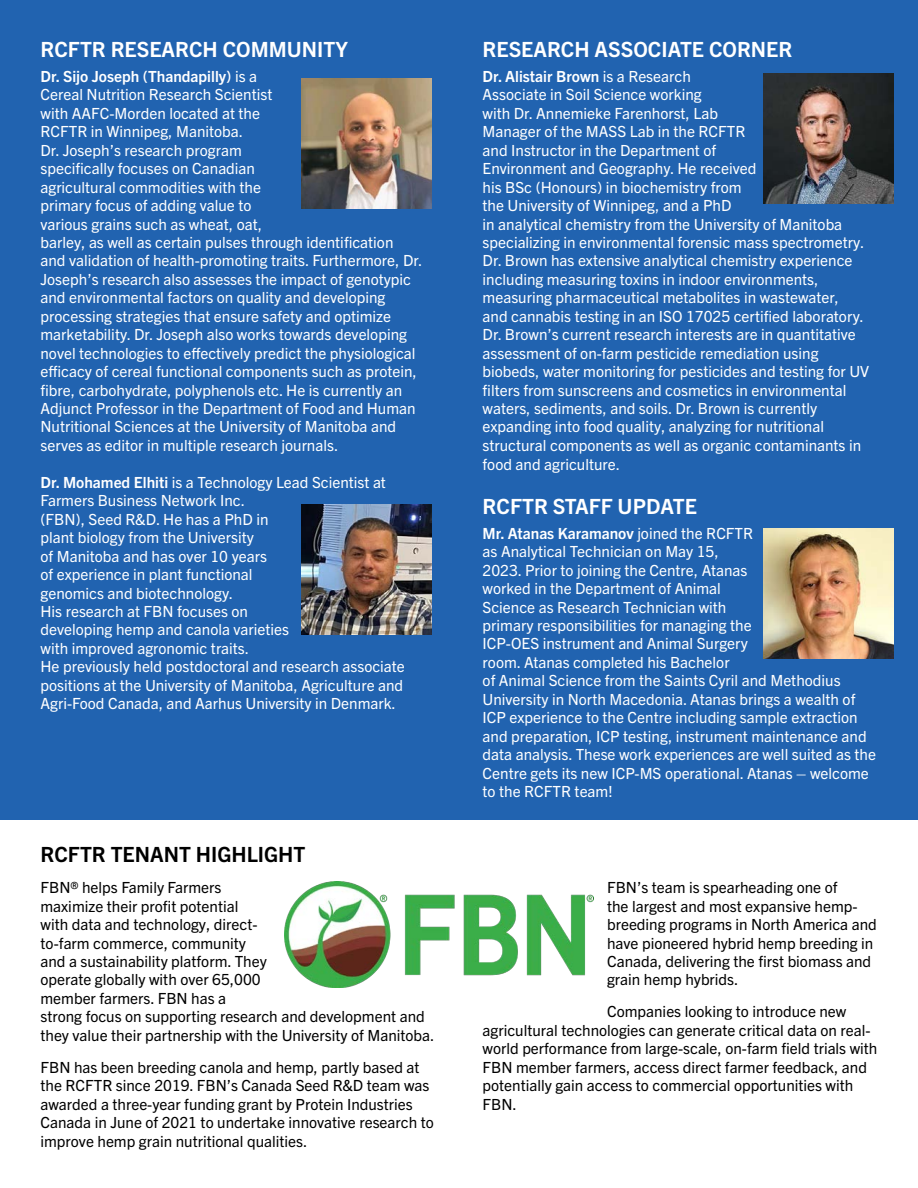
<style>
.page{position:relative;width:918px;height:1188px;background:#fff}
.page>*{position:absolute;margin:0;border:0;box-sizing:border-box;transform-origin:0 0}
.t1{font:700 21px "Trade Gothic Next LT Pro";color:#fff}
.t2{font:700 21px "Trade Gothic Next LT Pro";color:#000}
.t3{font:15.3px/18.5px "Trade Gothic Next LT Pro";color:#fff}
.t4{font:15.3px/18.5px "Trade Gothic Next LT Pro";color:#000}
.s1{font-weight:700}
</style>
<div class="page">
<div style="left:0;top:1px;width:918px;height:819px;background:#2163b0"></div>
<img style="left:284px;top:882px;width:310px;height:106px">
<img style="left:764px;top:74px;width:129px;height:129px">
<img style="left:302px;top:505px;width:130px;height:129px">
<img style="left:302px;top:79px;width:130px;height:129px">
<img style="left:764px;top:529px;width:129px;height:129px">
<p class="t1" style="left:40px;top:34px;width:309px">RCFTR RESEARCH COMMUNITY</p>
<p class="t3" style="left:40px;top:66px;width:383px"><span class="s1">Dr. Sijo Joseph (Thandapilly)</span> is a<br>Cereal Nutrition Research Scientist<br>with AAFC-Morden located at the<br>RCFTR in Winnipeg, Manitoba.<br>Dr. Joseph’s research program<br>specifically focuses on Canadian<br>agricultural commodities with the<br>primary focus of adding value to<br>various grains such as wheat, oat,<br>barley, as well as certain pulses through identification<br>and validation of health-promoting traits. Furthermore, Dr.<br>Joseph’s research also assesses the impact of genotypic and environmental factors on quality and developing processing strategies that ensure safety and optimize marketability. Dr. Joseph also works towards developing novel technologies to effectively predict the physiological efficacy of cereal functional components such as protein, fibre, carbohydrate, polyphenols etc. He is currently an Adjunct Professor in the Department of Food and Human Nutritional Sciences at the University of Manitoba and serves as editor in multiple research journals.</p>
<p class="t3" style="left:40px;top:472px;width:366px"><span class="s1">Dr. Mohamed Elhiti</span> is a Technology Lead Scientist at Farmers Business Network Inc.<br>(FBN), Seed R&amp;D. He has a PhD in<br>plant biology from the University<br>of Manitoba and has over 10 years<br>of experience in plant functional<br>genomics and biotechnology.<br>His research at FBN focuses on<br>developing hemp and canola varieties<br>with improved agronomic traits.<br>He previously held postdoctoral and research associate positions at the University of Manitoba, Agriculture and Agri-Food Canada, and Aarhus University in Denmark.</p>
<p class="t2" style="left:40px;top:840px;width:266px">RCFTR TENANT HIGHLIGHT</p>
<p class="t4" style="left:40px;top:877px;width:396px">FBN® helps Family Farmers<br>maximize their profit potential<br>with data and technology, direct-<br>to-farm commerce, community<br>and a sustainability platform. They<br>operate globally with over 65,000<br>member farmers. FBN has a<br>strong focus on supporting research and development and they value their partnership with the University of Manitoba.</p>
<p class="t4" style="left:40px;top:1057px;width:395px">FBN has been breeding canola and hemp, partly based at the RCFTR since 2019. FBN’s Canada Seed R&amp;D team was awarded a three-year funding grant by Protein Industries Canada in June of 2021 to undertake innovative research to improve hemp grain nutritional qualities.</p>
<p class="t1" style="left:483px;top:34px;width:311px">RESEARCH ASSOCIATE CORNER</p>
<p class="t3" style="left:483px;top:66px;width:388px"><span class="s1">Dr. Alistair Brown</span> is a Research<br>Associate in Soil Science working<br>with Dr. Annemieke Farenhorst, Lab<br>Manager of the MASS Lab in the RCFTR<br>and Instructor in the Department of<br>Environment and Geography. He received<br>his BSc (Honours) in biochemistry from<br>the University of Winnipeg, and a PhD<br>in analytical chemistry from the University of Manitoba specializing in environmental forensic mass spectrometry.<br>Dr. Brown has extensive analytical chemistry experience including measuring toxins in indoor environments, measuring pharmaceutical metabolites in wastewater,<br>and cannabis testing in an ISO 17025 certified laboratory.<br>Dr. Brown’s current research interests are in quantitative assessment of on-farm pesticide remediation using biobeds, water monitoring for pesticides and testing for UV filters from sunscreens and cosmetics in environmental waters, sediments, and soils. Dr. Brown is currently expanding into food quality, analyzing for nutritional structural components as well as organic contaminants in food and agriculture.</p>
<p class="t1" style="left:483px;top:491px;width:216px">RCFTR STAFF UPDATE</p>
<p class="t3" style="left:483px;top:523px;width:395px"><span class="s1">Mr. Atanas Karamanov</span> joined the RCFTR<br>as Analytical Technician on May 15,<br>2023. Prior to joining the Centre, Atanas<br>worked in the Department of Animal<br>Science as Research Technician with<br>primary responsibilities for managing the<br>ICP-OES instrument and Animal Surgery<br>room. Atanas completed his Bachelor<br>of Animal Science from the Saints Cyril and Methodius University in North Macedonia. Atanas brings a wealth of ICP experience to the Centre including sample extraction and preparation, ICP testing, instrument maintenance and data analysis. These work experiences are well suited as the Centre gets its new ICP-MS operational. Atanas – welcome to the RCFTR team!</p>
<p class="t4" style="left:607px;top:877px;width:271px">FBN’s team is spearheading one of<br>the largest and most expansive hemp&shy;breeding programs in North America and have pioneered hybrid hemp breeding in Canada, delivering the first biomass and grain hemp hybrids.</p>
<p class="t4" style="left:483px;top:1002px;width:396px;text-indent:124px">Companies looking to introduce new agricultural technologies can generate critical data on real&shy;world performance from large-scale, on-farm field trials with FBN member farmers, access direct farmer feedback, and potentially gain access to commercial opportunities with FBN.</p>
</div>
